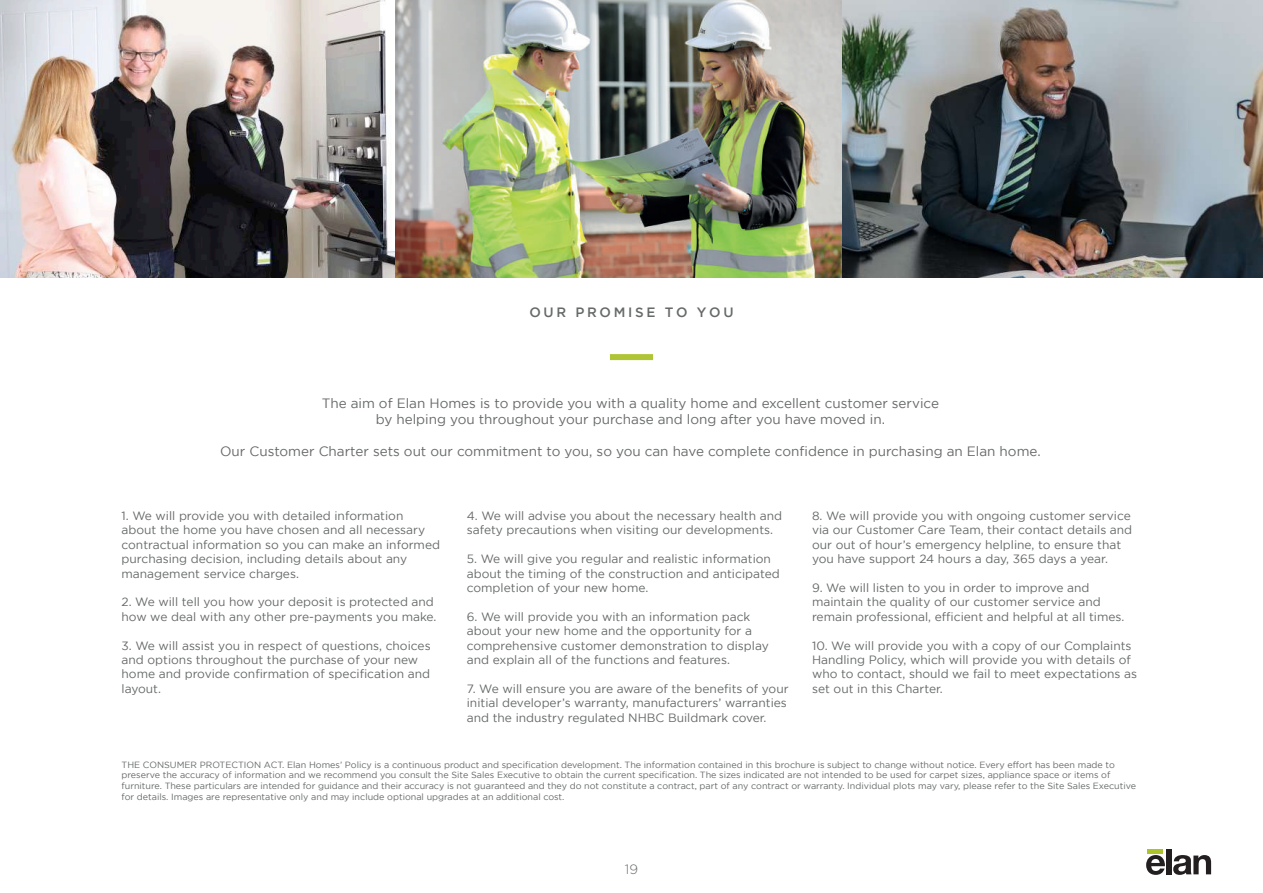
<style>
.page{position:relative;width:1263px;height:893px;background:#fff}
.page>*{position:absolute;margin:0;border:0;box-sizing:border-box;transform-origin:0 0}
.t1{font:13.5px/16.2px "Gotham";color:#666969;text-align:center}
.t2{font:500 13.5px "Gotham";letter-spacing:.2em;color:#666969}
.t3{font:300 13.5px "Gotham";color:#666969}
.t4{font:12px/14.4px "Gotham";color:#666969}
.t5{font:9px/10.8px "Gotham";color:#666969}
</style>
<div class="page">
<img style="left:0;top:0;width:1263px;height:278px">
<div style="left:610px;top:354px;width:43px;height:6px;background:#b0c536"></div>
<svg style="left:1146px;top:855px;width:19px;height:20px"></svg>
<div style="left:1166px;top:849px;width:6px;height:25px;background:#231f20"></div>
<svg style="left:1173px;top:855px;width:38px;height:20px"></svg>
<hr style="left:1147px;top:849px;width:16px;height:4px;background:#acc32b">
<p class="t2" style="left:529px;top:304px;width:206px">OUR PROMISE TO YOU</p>
<p class="t1" style="left:322px;top:394px;width:619px">The aim of Elan Homes is to provide you with a quality home and excellent customer service by helping you throughout your purchase and long after you have moved in.</p>
<p class="t1" style="left:220px;top:443px;width:822px">Our Customer Charter sets out our commitment to you, so you can have complete confidence in purchasing an Elan home.</p>
<p class="t4" style="left:122px;top:508px;width:320px">1. We will provide you with detailed information about the home you have chosen and all necessary contractual information so you can make an informed purchasing decision, including details about any management service charges.</p>
<p class="t4" style="left:122px;top:595px;width:316px">2. We will tell you how your deposit is protected and how we deal with any other pre-payments you make.</p>
<p class="t4" style="left:122px;top:638px;width:311px">3. We will assist you in respect of questions, choices and options throughout the purchase of your new home and provide confirmation of specification and layout.</p>
<p class="t4" style="left:467px;top:508px;width:317px">4. We will advise you about the necessary health and safety precautions when visiting our developments.</p>
<p class="t4" style="left:467px;top:552px;width:314px">5. We will give you regular and realistic information about the timing of the construction and anticipated completion of your new home.</p>
<p class="t4" style="left:467px;top:609px;width:303px">6. We will provide you with an information pack about your new home and the opportunity for a comprehensive customer demonstration to display and explain all of the functions and features.</p>
<p class="t4" style="left:467px;top:681px;width:323px">7. We will ensure you are aware of the benefits of your initial developer’s warranty, manufacturers’ warranties and the industry regulated NHBC Buildmark cover.</p>
<p class="t4" style="left:812px;top:508px;width:322px">8. We will provide you with ongoing customer service via our Customer Care Team, their contact details and our out of hour’s emergency helpline, to ensure that you have support 24 hours a day, 365 days a year.</p>
<p class="t4" style="left:812px;top:580px;width:314px">9. We will listen to you in order to improve and maintain the quality of our customer service and remain professional, efficient and helpful at all times.</p>
<p class="t4" style="left:812px;top:638px;width:327px">10. We will provide you with a copy of our Complaints Handling Policy, which will provide you with details of who to contact, should we fail to meet expectations as set out in this Charter.</p>
<p class="t5" style="left:122px;top:759px;width:1016px">THE CONSUMER PROTECTION ACT. Elan Homes’ Policy is a continuous product and specification development. The information contained in this brochure is subject to change without notice. Every effort has been made to preserve the accuracy of information and we recommend you consult the Site Sales Executive to obtain the current specification. The sizes indicated are not intended to be used for carpet sizes, appliance space or items of furniture. These particulars are intended for guidance and their accuracy is not guaranteed and they do not constitute a contract, part of any contract or warranty. Individual plots may vary, please refer to the Site Sales Executive for details. Images are representative only and may include optional upgrades at an additional cost.</p>
<p class="t3" style="left:625px;top:862px;width:15px">19</p>
</div>
